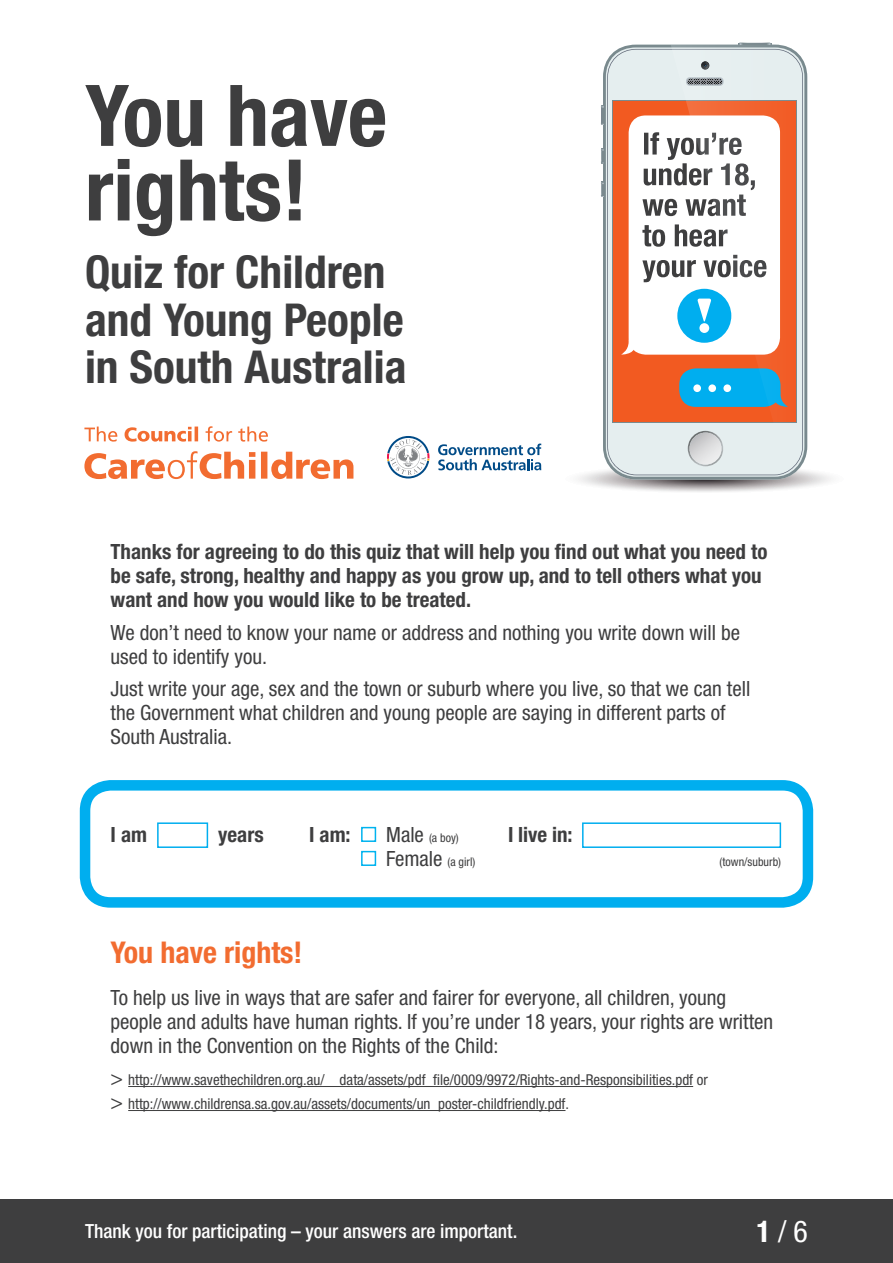
<style>
.page{position:relative;width:893px;height:1263px;background:#fff}
.page>*{position:absolute;margin:0;border:0;box-sizing:border-box;transform-origin:0 0}
.t1{font:700 condensed 85.2px/74.6px "Helvetica Neue LT Std";color:#3e3e3f}
.t2{font:700 condensed 45.3px/47.7px "Helvetica Neue LT Std";color:#3e3e3f}
.t3{font:700 condensed 30px "Helvetica Neue LT Std";color:#f26c30}
.t4{font:condensed 30px "Helvetica Neue LT Std";color:#fff}
.t5{font:condensed 21px/24px "Helvetica Neue LT Std";color:#3e3e3f}
.t6{font:700 condensed 21px/24px "Helvetica Neue LT Std";color:#3e3e3f}
.t7{font:500 condensed 19.5px "Helvetica Neue LT Std";color:#fff}
.t8{font:condensed 15px/24px "Helvetica Neue LT Std";color:#3e3e3f}
.t9{font:condensed 12px "Helvetica Neue LT Std";color:#3e3e3f}
.s1{font-size:21px}
.s2{font-weight:700}
</style>
<div class="page">
<hr style="left:128px;top:1086px;width:565px;height:1px;background:#3e3e3f">
<hr style="left:128px;top:1110px;width:437px;height:1px;background:#3e3e3f">
<div style="left:157px;top:822px;width:51px;height:26px;border:2px solid #00aeef"></div>
<div style="left:361px;top:827px;width:15px;height:15px;border:2px solid #00b3ef"></div>
<div style="left:582px;top:822px;width:199px;height:26px;border:2px solid #00aeef"></div>
<div style="left:361px;top:851px;width:15px;height:15px;border:2px solid #00b3ef"></div>
<svg style="left:603px;top:45px;width:68px;height:386px;background:#a0adb0"></svg>
<svg style="left:607px;top:49px;width:64px;height:382px;background:#d6d6d4"></svg>
<svg style="left:738px;top:44px;width:33px;height:1px"></svg>
<svg style="left:738px;top:43px;width:33px;height:1px"></svg>
<svg style="left:601px;top:105px;width:2px;height:20px"></svg>
<svg style="left:601px;top:148px;width:2px;height:15px"></svg>
<svg style="left:601px;top:182px;width:2px;height:15px"></svg>
<svg style="left:578px;top:431px;width:253px;height:61px"></svg>
<div style="left:614px;top:101px;width:182px;height:320px;background:#f25a21"></div>
<div style="left:629px;top:115px;width:151px;height:240px;background:#fff;border-radius:17px"></div>
<svg style="left:621px;top:335px;width:14px;height:20px"></svg>
<svg style="left:642px;top:260px;width:28px;height:22px"></svg>
<svg style="left:642px;top:225px;width:24px;height:22px"></svg>
<svg style="left:642px;top:132px;width:29px;height:84px"></svg>
<svg style="left:671px;top:45px;width:136px;height:432px"></svg>
<svg style="left:438px;top:444px;width:103px;height:26px"></svg>
<svg style="left:387px;top:436px;width:42px;height:42px"></svg>
<div style="left:80px;top:780px;width:733px;height:128px;border:10px solid #00aeef;border-radius:26px"></div>
<svg style="left:84px;top:426px;width:184px;height:16px"></svg>
<svg style="left:84px;top:451px;width:269px;height:28px"></svg>
<div style="left:0;top:1199px;width:893px;height:64px;background:#3e3e3f"></div>
<h1 class="t1" style="left:85px;top:77px;width:304px">You have rights!</h1>
<h2 class="t2" style="left:85px;top:247px;width:323px">Quiz for Children and Young People in South Australia</h2>
<p class="t6" style="left:111px;top:540px;width:658px">Thanks for agreeing to do this quiz that will help you find out what you need to be safe, strong, healthy and happy as you grow up, and to tell others what you want and how you would like to be treated.</p>
<p class="t5" style="left:111px;top:620px;width:631px">We don’t need to know your name or address and nothing you write down will be used to identify you.</p>
<p class="t5" style="left:111px;top:677px;width:641px">Just write your age, sex and the town or suburb where you live, so that we can tell the Government what children and young people are saying in different parts of<br>South Australia.</p>
<p class="t6" style="left:111px;top:822px;width:38px">I am</p>
<p class="t6" style="left:218px;top:822px;width:47px">years</p>
<p class="t6" style="left:309px;top:822px;width:43px">I am:</p>
<p class="t9" style="left:386px;top:831px;width:74px"><span class="s1">Male</span> (a boy)</p>
<p class="t6" style="left:508px;top:822px;width:66px">I live in:</p>
<p class="t9" style="left:386px;top:855px;width:91px"><span class="s1">Female</span> (a girl)</p>
<p class="t9" style="left:719px;top:855px;width:63px">(town/suburb)</p>
<h3 class="t3" style="left:111px;top:935px;width:193px">You have rights!</h3>
<p class="t5" style="left:111px;top:985px;width:664px">To help us live in ways that are safer and fairer for everyone, all children, young people and adults have human rights. If you’re under 18 years, your rights are written down in the Convention on the Rights of the Child:</p>
<p class="t8" style="left:111px;top:1067px;width:599px"><span class="s1">&gt;</span> http://www.savethechildren.org.au/__data/assets/pdf_file/0009/9972/Rights-and-Responsibilities.pdf or <span class="s1">&gt;</span> http://www.childrensa.sa.gov.au/assets/documents/un_poster-childfriendly.pdf.</p>
<p class="t7" style="left:85px;top:1219px;width:434px">Thank you for participating – your answers are important.</p>
<h3 class="t4" style="left:756px;top:1214px;width:53px"><span class="s2">1</span> / 6</h3>
</div>
